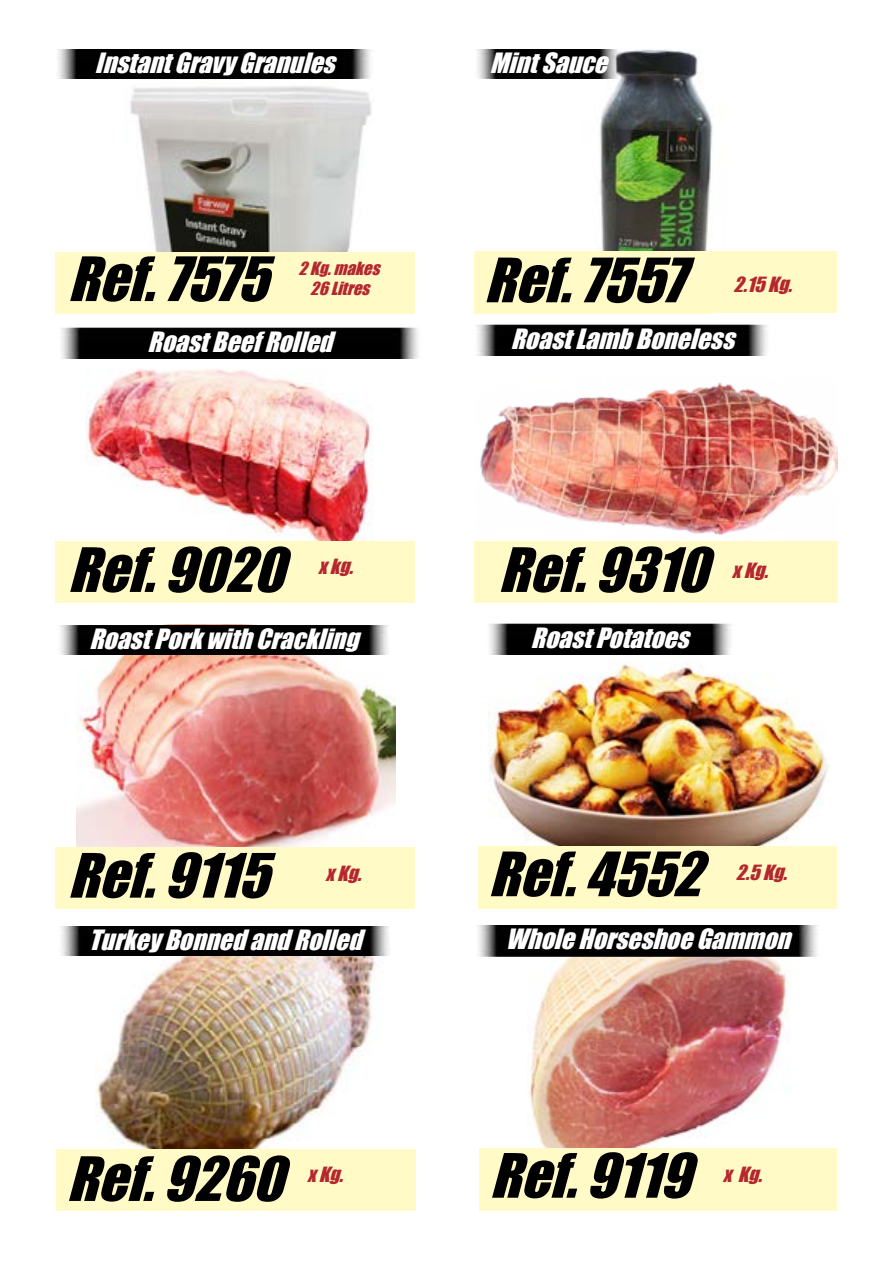
<style>
.page{position:relative;width:893px;height:1263px;background:#fff}
.page>*{position:absolute;margin:0;border:0;box-sizing:border-box;transform-origin:0 0}
.t1{font:italic 56.55px "Impact";color:#000}
.t2{font:italic 25.65px "Impact";color:#fff}
.t3{font:italic 19.2px "Impact";color:#b4272e}
.t4{font:italic 16.65px/20.1px "Impact";color:#b4272e;text-align:center}
</style>
<div class="page">
<img style="left:125px;top:78px;width:247px;height:174px">
<img style="left:582px;top:49px;width:148px;height:203px">
<img style="left:85px;top:369px;width:289px;height:173px">
<img style="left:77px;top:654px;width:319px;height:194px">
<img style="left:475px;top:382px;width:363px;height:160px">
<img style="left:488px;top:654px;width:341px;height:192px">
<div style="left:55px;top:252px;width:360px;height:61px;background:#fffac6"></div>
<div style="left:55px;top:49px;width:319px;height:29px;background:#000"></div>
<div style="left:58px;top:328px;width:363px;height:31px;background:#000"></div>
<svg style="left:476px;top:49px;width:146px;height:29px;background:#292929"></svg>
<div style="left:474px;top:325px;width:296px;height:31px;background:#000"></div>
<div style="left:57px;top:625px;width:334px;height:29px;background:#000"></div>
<svg style="left:488px;top:623px;width:243px;height:31px;background:#1e1e1e"></svg>
<div style="left:476px;top:252px;width:361px;height:61px;background:#fffac6"></div>
<div style="left:55px;top:542px;width:360px;height:61px;background:#fffac6"></div>
<div style="left:474px;top:542px;width:364px;height:61px;background:#fffac6"></div>
<div style="left:55px;top:848px;width:360px;height:61px;background:#fffac6"></div>
<div style="left:479px;top:846px;width:358px;height:63px;background:#fffac6"></div>
<div style="left:474px;top:254px;width:238px;height:59px;background:#fffac6"></div>
<img style="left:95px;top:956px;width:288px;height:193px">
<img style="left:527px;top:956px;width:263px;height:192px">
<div style="left:58px;top:926px;width:334px;height:30px;background:#000"></div>
<div style="left:475px;top:925px;width:345px;height:31px;background:#000"></div>
<div style="left:57px;top:1149px;width:359px;height:61px;background:#fffac6"></div>
<div style="left:480px;top:1148px;width:357px;height:62px;background:#fffac6"></div>
<p class="t2" style="left:95px;top:43px;width:251px">InstantGravyGranules</p>
<p class="t2" style="left:490px;top:43px;width:129px">MintSauce</p>
<h1 class="t1" style="left:68px;top:235px;width:224px">Ref.7575</h1>
<h1 class="t1" style="left:484px;top:236px;width:224px">Ref.7557</h1>
<p class="t4" style="left:299px;top:258px;width:89px">2Kg.makes<br>26Litres</p>
<p class="t3" style="left:733px;top:270px;width:67px">2.15Kg.</p>
<p class="t2" style="left:148px;top:322px;width:196px">RoastBeefRolled</p>
<p class="t2" style="left:511px;top:319px;width:235px">RoastLambBoneless</p>
<h1 class="t1" style="left:68px;top:526px;width:240px">Ref.9020</h1>
<h1 class="t1" style="left:498px;top:526px;width:233px">Ref.9310</h1>
<p class="t3" style="left:318px;top:552px;width:44px">xkg.</p>
<p class="t2" style="left:89px;top:619px;width:281px">RoastPorkwithCrackling</p>
<p class="t2" style="left:531px;top:618px;width:169px">RoastPotatoes</p>
<p class="t3" style="left:732px;top:555px;width:45px">xKg.</p>
<h1 class="t1" style="left:68px;top:831px;width:224px">Ref.9115</h1>
<h1 class="t1" style="left:488px;top:830px;width:236px">Ref.4552</h1>
<p class="t2" style="left:88px;top:920px;width:285px">TurkeyBonnedandRolled</p>
<p class="t2" style="left:506px;top:919px;width:295px">WholeHorseshoeGammon</p>
<p class="t3" style="left:325px;top:858px;width:45px">xKg.</p>
<p class="t3" style="left:736px;top:858px;width:60px">2.5Kg.</p>
<h1 class="t1" style="left:67px;top:1135px;width:240px">Ref.9260</h1>
<h1 class="t1" style="left:490px;top:1132px;width:225px">Ref.9119</h1>
<p class="t3" style="left:307px;top:1159px;width:45px">xKg.</p>
<p class="t3" style="left:723px;top:1159px;width:48px">xKg.</p>
</div>
